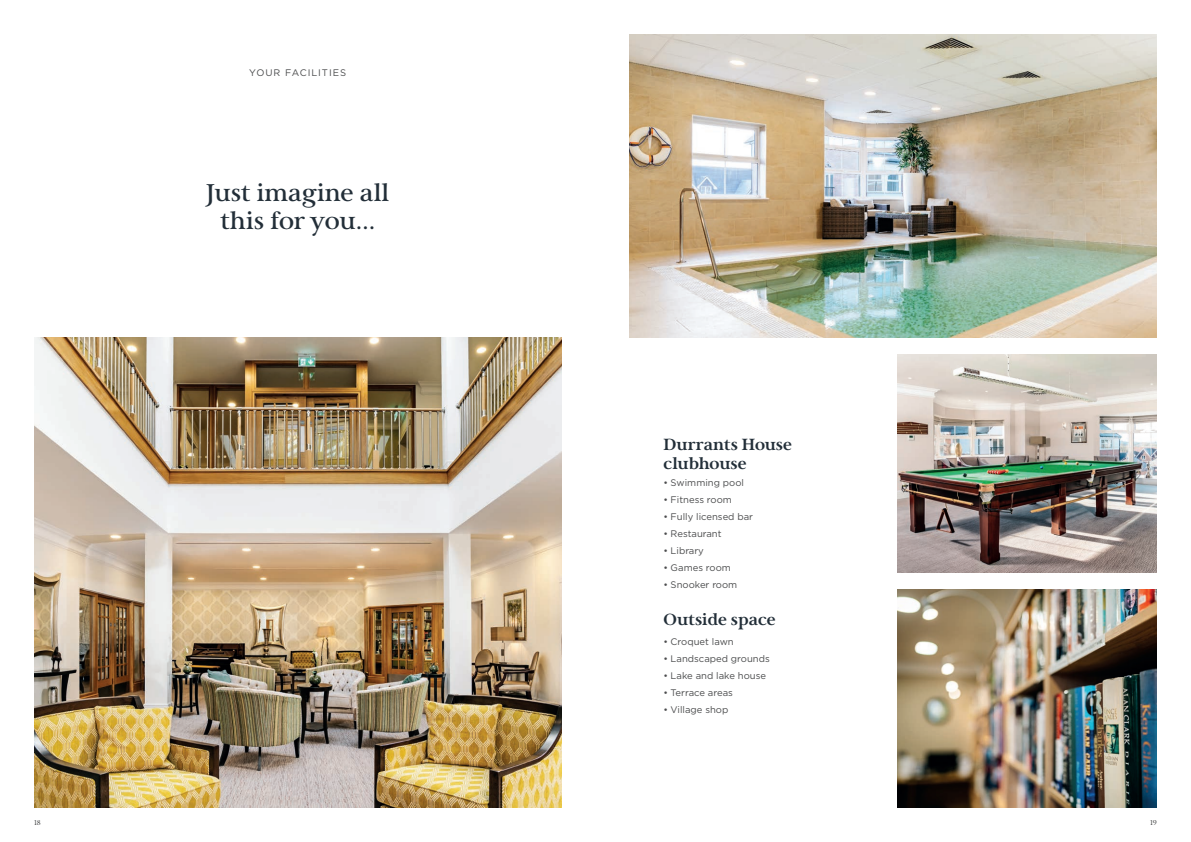
<style>
.page{position:relative;width:1191px;height:842px;background:#fff}
.page>*{position:absolute;margin:0;border:0;box-sizing:border-box;transform-origin:0 0}
.t1{font:500 24px/28.8px "Carrig Pro";color:#222e38;text-align:center}
.t2{font:700 16px/19.2px "Carrig Pro";color:#222e38}
.t3{font:9.5px "Gotham";color:#4b4c4d}
.t4{font:9.5px "Gotham";letter-spacing:.1em;color:#4b4c4d}
.t5{font:7px "Carrig Pro";color:#4b4c4d}
</style>
<div class="page">
<img style="left:629px;top:34px;width:528px;height:303px">
<img style="left:897px;top:590px;width:260px;height:218px">
<img style="left:897px;top:354px;width:260px;height:219px">
<img style="left:34px;top:337px;width:527px;height:471px">
<p class="t4" style="left:249px;top:67px;width:98px">YOUR FACILITIES</p>
<h1 class="t1" style="left:206px;top:178px;width:184px">Just imagine all this for you…</h1>
<h2 class="t2" style="left:663px;top:434px;width:130px">Durrants House clubhouse</h2>
<p class="t3" style="left:663px;top:477px;width:82px">• Swimming pool</p>
<p class="t3" style="left:663px;top:494px;width:70px">• Fitness room</p>
<p class="t3" style="left:663px;top:511px;width:91px">• Fully licensed bar</p>
<p class="t3" style="left:663px;top:528px;width:60px">• Restaurant</p>
<p class="t3" style="left:663px;top:546px;width:42px">• Library</p>
<p class="t3" style="left:663px;top:563px;width:69px">• Games room</p>
<p class="t3" style="left:663px;top:580px;width:75px">• Snooker room</p>
<h2 class="t2" style="left:663px;top:609px;width:114px">Outside space</h2>
<p class="t3" style="left:663px;top:636px;width:72px">• Croquet lawn</p>
<p class="t3" style="left:663px;top:653px;width:108px">• Landscaped grounds</p>
<p class="t3" style="left:663px;top:670px;width:104px">• Lake and lake house</p>
<p class="t3" style="left:663px;top:687px;width:71px">• Terrace areas</p>
<p class="t3" style="left:663px;top:704px;width:66px">• Village shop</p>
<p class="t5" style="left:34px;top:817px;width:8px">18</p>
<p class="t5" style="left:1150px;top:817px;width:8px">19</p>
</div>
